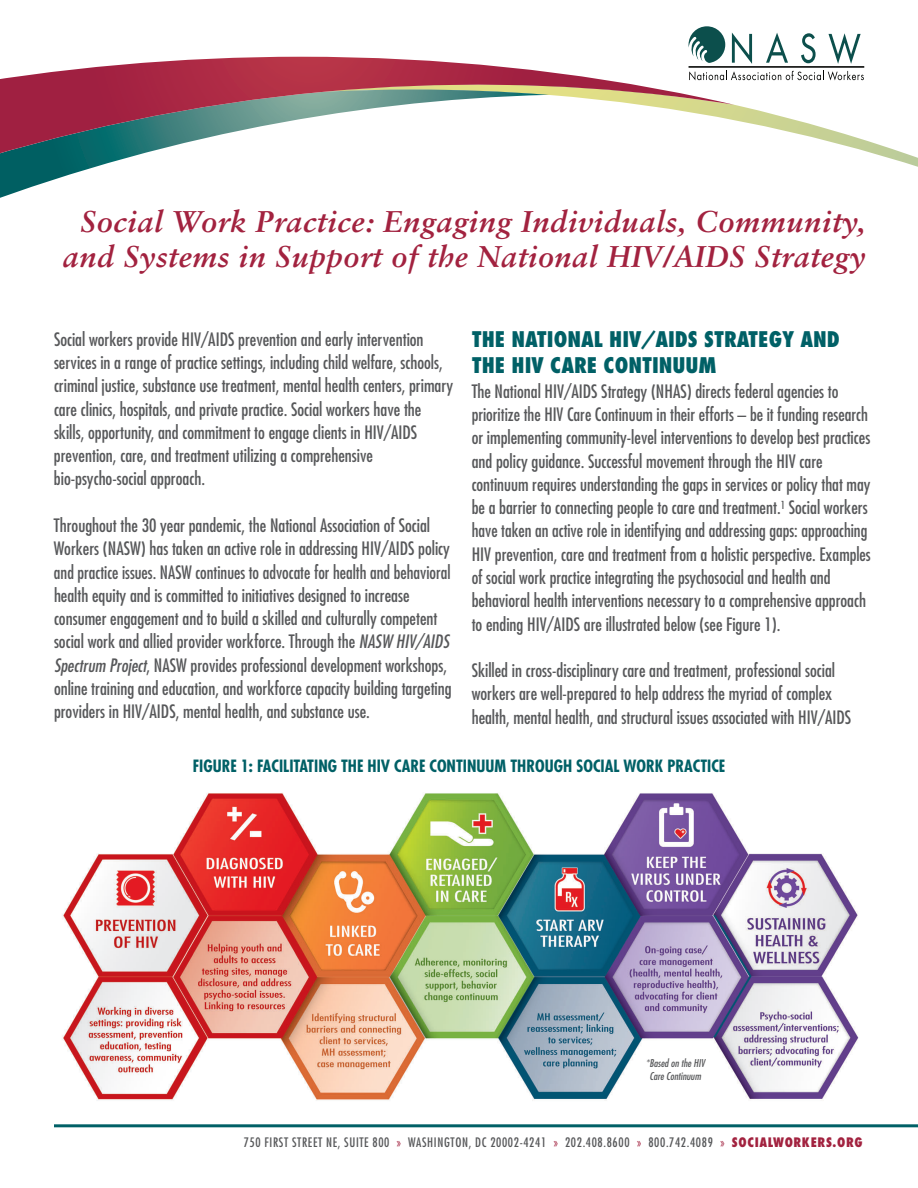
<style>
.page{position:relative;width:918px;height:1188px;background:#fff}
.page>*{position:absolute;margin:0;border:0;box-sizing:border-box;transform-origin:0 0}
.t1{font:italic 700 30px/34.5px "Sabon";letter-spacing:.02em;color:#a2223f;text-align:center}
.t2{font:800 condensed 21px/26px "Futura";color:#006066}
.t3{font:condensed 18px/23.2px "Futura";color:#57585a}
.t4{font:700 condensed 16.5px "Futura";color:#006066}
.t5{font:condensed 12.75px "Futura";letter-spacing:.05em;color:#57585a}
.t6{font:italic condensed 10.5px/13px "Futura";color:#57585a;text-align:center}
.s1{font-style:italic}
.s2{color:#a2223f}
.s3{font-weight:800;color:#a2223f}
</style>
<div class="page">
<hr style="left:54px;top:1124px;width:864px;height:3px;background:#006066">
<svg style="left:734px;top:104px;width:184px;height:63px"></svg>
<svg style="left:0;top:173px;width:75px;height:25px"></svg>
<svg style="left:0;top:57px;width:734px;height:116px"></svg>
<svg style="left:689px;top:26px;width:36px;height:37px"></svg>
<hr style="left:689px;top:66px;width:175px;height:2px;background:#040503">
<svg style="left:689px;top:71px;width:175px;height:9px"></svg>
<svg style="left:732px;top:33px;width:20px;height:31px"></svg>
<svg style="left:766px;top:33px;width:22px;height:30px"></svg>
<svg style="left:801px;top:33px;width:15px;height:30px"></svg>
<svg style="left:829px;top:33px;width:32px;height:31px"></svg>
<img style="left:62px;top:793px;width:797px;height:308px">
<h1 class="t1" style="left:63px;top:207px;width:804px">Social Work Practice: Engaging Individuals, Community, and Systems in Support of the National HIV/AIDS Strategy</h1>
<p class="t2" style="left:472px;top:329px;width:370px">THE NATIONAL HIV/AIDS STRATEGY AND<br>THE HIV CARE CONTINUUM</p>
<p class="t3" style="left:472px;top:380px;width:401px">The National HIV/AIDS Strategy (NHAS) directs federal agencies to prioritize the HIV Care Continuum in their efforts – be it funding research or implementing community-level interventions to develop best practices and policy guidance. Successful movement through the HIV care continuum requires understanding the gaps in services or policy that may be a barrier to connecting people to care and treatment.<sup>1</sup> Social workers have taken an active role in identifying and addressing gaps: approaching HIV prevention, care and treatment from a holistic perspective. Examples of social work practice integrating the psychosocial and health and behavioral health interventions necessary to a comprehensive approach to ending HIV/AIDS are illustrated below (see Figure 1).</p>
<p class="t3" style="left:472px;top:660px;width:381px">Skilled in cross-disciplinary care and treatment, professional social workers are well-prepared to help address the myriad of complex health, mental health, and structural issues associated with HIV/AIDS</p>
<p class="t4" style="left:193px;top:759px;width:534px">FIGURE 1: FACILITATING THE HIV CARE CONTINUUM THROUGH SOCIAL WORK PRACTICE</p>
<p class="t3" style="left:54px;top:328px;width:401px">Social workers provide HIV/AIDS prevention and early intervention services in a range of practice settings, including child welfare, schools, criminal justice, substance use treatment, mental health centers, primary care clinics, hospitals, and private practice. Social workers have the skills, opportunity, and commitment to engage clients in HIV/AIDS prevention, care, and treatment utilizing a comprehensive bio-psycho-social approach.</p>
<p class="t3" style="left:54px;top:515px;width:399px">Throughout the 30 year pandemic, the National Association of Social Workers (NASW) has taken an active role in addressing HIV/AIDS policy and practice issues. NASW continues to advocate for health and behavioral health equity and is committed to initiatives designed to increase consumer engagement and to build a skilled and culturally competent social work and allied provider workforce. Through the <span class="s1">NASW HIV/AIDS Spectrum Project</span>, NASW provides professional development workshops, online training and education, and workforce capacity building targeting providers in HIV/AIDS, mental health, and substance use.</p>
<p class="t6" style="left:646px;top:1057px;width:61px">*Based on the HIV<br>Care Continuum</p>
<p class="t5" style="left:244px;top:1137px;width:620px">750 FIRST STREET NE, SUITE 800 <span class="s2">»</span> WASHINGTON, DC 20002-4241 <span class="s2">»</span> 202.408.8600 <span class="s2">»</span> 800.742.4089 <span class="s2">»</span> <span class="s3">SOCIALWORKERS.ORG</span></p>
</div>
